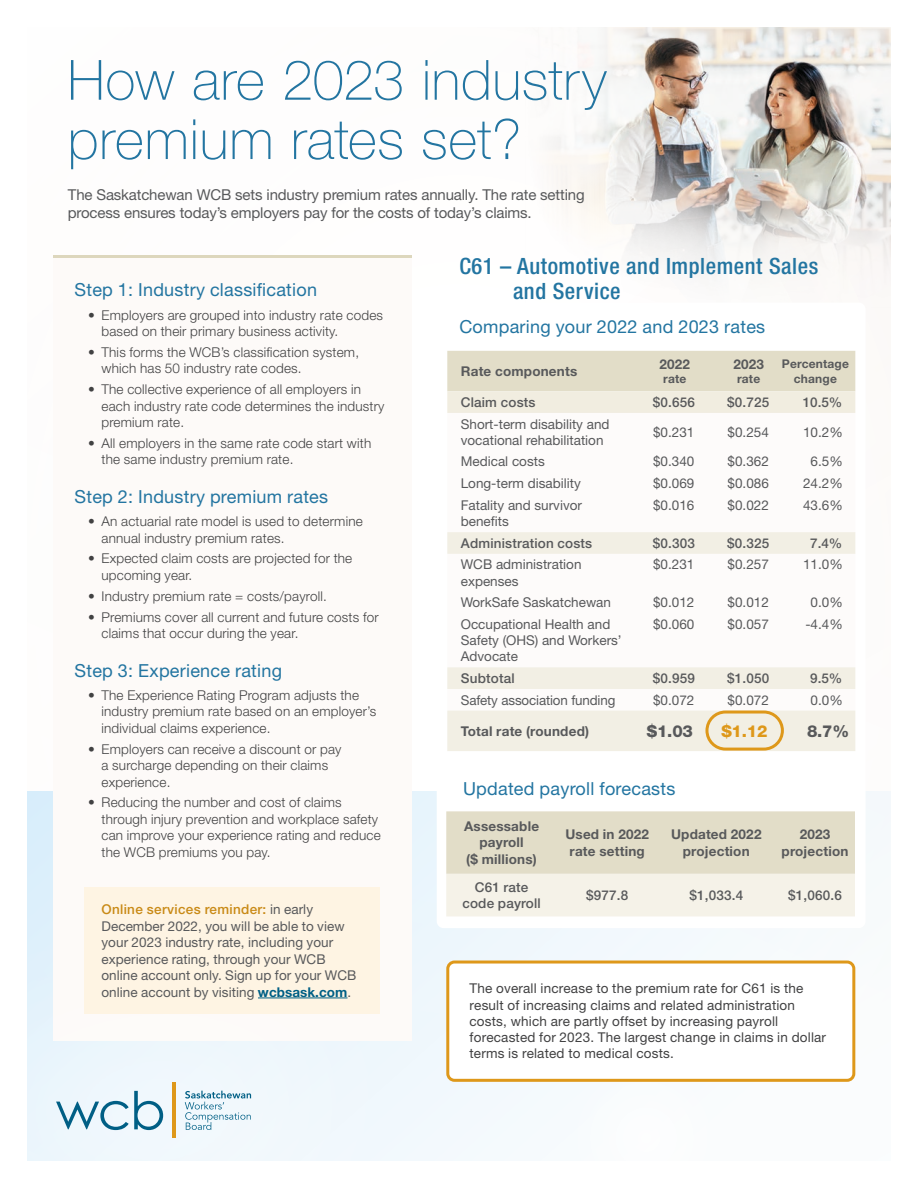
<style>
.page{position:relative;width:918px;height:1188px;background:#fff}
.page>*{position:absolute;margin:0;border:0;box-sizing:border-box;transform-origin:0 0}
.t1{font:100 55.5px/59.4px "Helvetica Neue LT Std";letter-spacing:.01em;color:#2375a1}
.t2{font:500 condensed 22.5px/25.5px "Helvetica Neue LT Std";letter-spacing:.025em;color:#2375a1}
.Steps{font:18px "Helvetica Neue LT Std";letter-spacing:.015em;color:#2375a1}
.Rate___2022{font:800 16.5px "Helvetica Neue LT Std";color:#58595b}
.Rate___2023{font:800 16.5px "Helvetica Neue LT Std";color:#de981a}
.Rate{font:800 16.5px "Helvetica Neue LT Std";color:#58595b}
.t3{font:15px/18px "Helvetica Neue LT Std";letter-spacing:-.01em;color:#58595b}
.t4{font:300 13.5px/16.5px "Helvetica Neue LT Std";letter-spacing:.015em;color:#414142}
.Table_copy{font:13.5px/16.5px "Helvetica Neue LT Std";color:#58595b}
.Rate_code_explanatio{font:13.5px/16.2px "Helvetica Neue LT Std";letter-spacing:.015em;color:#414142}
.Table_title{font:700 13.5px/16.2px "Helvetica Neue LT Std";letter-spacing:.015em;color:#58595b;text-align:center}
.Table_title_2{font:500 13.5px/16.2px "Helvetica Neue LT Std";letter-spacing:.015em;color:#58595b;text-align:center}
.Table_title-2{font:500 13.5px "Helvetica Neue LT Std";color:#58595b}
.Table_title-3{font:700 12px/14.4px "Helvetica Neue LT Std";letter-spacing:.015em;color:#58595b;text-align:center}
.s1{font-weight:500;color:#c98a16}
.s2{font-weight:700;color:#005f85}
</style>
<div class="page">
<img style="left:549px;top:27px;width:342px;height:256px">
<svg style="left:27px;top:792px;width:864px;height:369px;fill:#f6fafd"></svg>
<div style="left:53px;top:258px;width:358px;height:783px;background:#fdfaf8"></div>
<hr style="left:53px;top:255px;width:358px;height:3px;background:#ddd7bd">
<svg style="left:565px;top:1082px;width:162px;height:79px"></svg>
<div style="left:0;top:884px;width:451px;height:304px;background:#fff;opacity:.5"></div>
<svg style="left:56px;top:1091px;width:107px;height:39px"></svg>
<svg style="left:185px;top:1091px;width:66px;height:39px"></svg>
<hr style="left:173px;top:1083px;width:3px;height:55px;background:#de981a">
<div style="left:84px;top:887px;width:296px;height:127px;background:#fef4e3"></div>
<hr style="left:258px;top:998px;width:90px;height:1px;background:#005f85">
<div style="left:437px;top:303px;width:429px;height:625px;background:#fff;border-radius:7px"></div>
<svg style="left:447px;top:351px;width:408px;height:62px;background:#e7e2d0"></svg>
<svg style="left:447px;top:532px;width:408px;height:219px"></svg>
<svg style="left:446px;top:811px;width:409px;height:105px;background:#e9e5d5"></svg>
<div style="left:448px;top:962px;width:406px;height:118px;background:#fff;border-radius:7px"></div>
<div style="left:446px;top:961px;width:409px;height:121px;border:3px solid #de981a;border-radius:7px"></div>
<div style="left:705px;top:711px;width:79px;height:40px;border:3px solid #de981a;border-radius:19px"></div>
<h1 class="t1" style="left:68px;top:50px;width:541px">How are 2023 industry premium rates set?</h1>
<p class="t3" style="left:68px;top:185px;width:518px">The Saskatchewan WCB sets industry premium rates annually. The rate setting process ensures today’s employers pay for the costs of today’s claims.</p>
<h3 class="Steps" style="left:75px;top:279px;width:244px">Step 1: Industry classification</h3>
<p class="t4" style="left:102px;top:306px;width:283px;text-indent:-14px">• Employers are grouped into industry rate codes based on their primary business activity.</p>
<p class="t4" style="left:102px;top:343px;width:259px;text-indent:-14px">• This forms the WCB’s classification system, which has 50 industry rate codes.</p>
<p class="t4" style="left:102px;top:381px;width:284px;text-indent:-14px">• The collective experience of all employers in each industry rate code determines the industry premium rate.</p>
<p class="t4" style="left:102px;top:435px;width:271px;text-indent:-14px">• All employers in the same rate code start with the same industry premium rate.</p>
<h3 class="Steps" style="left:75px;top:486px;width:255px">Step 2: Industry premium rates</h3>
<p class="t4" style="left:102px;top:513px;width:263px;text-indent:-14px">• An actuarial rate model is used to determine annual industry premium rates.</p>
<p class="t4" style="left:102px;top:550px;width:252px;text-indent:-14px">• Expected claim costs are projected for the upcoming year.</p>
<p class="t4" style="left:88px;top:587px;width:240px">• Industry premium rate = costs/payroll.</p>
<p class="t4" style="left:102px;top:608px;width:279px;text-indent:-14px">• Premiums cover all current and future costs for claims that occur during the year.</p>
<h3 class="Steps" style="left:75px;top:659px;width:209px">Step 3: Experience rating</h3>
<p class="t4" style="left:102px;top:686px;width:276px;text-indent:-14px">• The Experience Rating Program adjusts the industry premium rate based on an employer’s individual claims experience.</p>
<p class="t4" style="left:102px;top:740px;width:242px;text-indent:-14px">• Employers can receive a discount or pay a surcharge depending on their claims experience.</p>
<p class="t4" style="left:102px;top:794px;width:281px;text-indent:-14px">• Reducing the number and cost of claims through injury prevention and workplace safety can improve your experience rating and reduce the WCB premiums you pay.</p>
<p class="Table_copy" style="left:102px;top:901px;width:257px"><span class="s1">Online services reminder:</span> in early December 2022, you will be able to view your 2023 industry rate, including your experience rating, through your WCB online account only. Sign up for your WCB online account by visiting <span class="s2">wcbsask.com</span>.</p>
<p class="t2" style="left:513px;top:253px;width:307px;text-indent:-54px">C61 – Automotive and Implement Sales and Service</p>
<p class="Steps" style="left:459px;top:316px;width:307px">Comparing your 2022 and 2023 rates</p>
<p class="Table_title" style="left:461px;top:363px;width:118px">Rate components</p>
<p class="Table_title" style="left:660px;top:355px;width:32px">2022</p>
<p class="Table_title-3" style="left:663px;top:371px;width:25px">rate</p>
<p class="Table_title" style="left:733px;top:355px;width:32px">2023</p>
<p class="Table_title-3" style="left:737px;top:371px;width:25px">rate</p>
<p class="Table_title-3" style="left:782px;top:356px;width:69px">Percentage change</p>
<p class="Table_title_2" style="left:461px;top:394px;width:76px">Claim costs</p>
<p class="Table_title_2" style="left:653px;top:394px;width:44px">$0.656</p>
<p class="Table_title_2" style="left:727px;top:394px;width:44px">$0.725</p>
<p class="Table_title-2" style="left:803px;top:394px;width:41px">10.5%</p>
<p class="Table_copy" style="left:461px;top:416px;width:150px">Short-term disability and vocational rehabilitation</p>
<p class="Table_copy" style="left:653px;top:423px;width:43px">$0.231</p>
<p class="Table_copy" style="left:728px;top:423px;width:43px">$0.254</p>
<p class="Table_copy" style="left:803px;top:423px;width:41px">10.2%</p>
<p class="Table_copy" style="left:461px;top:453px;width:86px">Medical costs</p>
<p class="Table_copy" style="left:653px;top:453px;width:43px">$0.340</p>
<p class="Table_copy" style="left:728px;top:453px;width:43px">$0.362</p>
<p class="Table_copy" style="left:811px;top:453px;width:34px">6.5%</p>
<p class="Table_copy" style="left:461px;top:475px;width:122px">Long-term disability</p>
<p class="Table_copy" style="left:653px;top:475px;width:43px">$0.069</p>
<p class="Table_copy" style="left:728px;top:475px;width:43px">$0.086</p>
<p class="Table_copy" style="left:803px;top:475px;width:41px">24.2%</p>
<p class="Table_copy" style="left:461px;top:497px;width:123px">Fatality and survivor benefits</p>
<p class="Table_copy" style="left:653px;top:497px;width:43px">$0.016</p>
<p class="Table_copy" style="left:728px;top:497px;width:43px">$0.022</p>
<p class="Table_copy" style="left:803px;top:497px;width:41px">43.6%</p>
<p class="Table_title_2" style="left:461px;top:535px;width:133px">Administration costs</p>
<p class="Table_title_2" style="left:653px;top:535px;width:44px">$0.303</p>
<p class="Table_title_2" style="left:727px;top:535px;width:44px">$0.325</p>
<p class="Table_title-2" style="left:810px;top:535px;width:34px">7.4%</p>
<p class="Table_copy" style="left:461px;top:556px;width:122px">WCB administration expenses</p>
<p class="Table_copy" style="left:653px;top:556px;width:43px">$0.231</p>
<p class="Table_copy" style="left:728px;top:556px;width:43px">$0.257</p>
<p class="Table_copy" style="left:803px;top:556px;width:41px">11.0%</p>
<p class="Table_copy" style="left:461px;top:594px;width:152px">WorkSafe Saskatchewan</p>
<p class="Table_copy" style="left:653px;top:594px;width:43px">$0.012</p>
<p class="Table_copy" style="left:728px;top:594px;width:43px">$0.012</p>
<p class="Table_copy" style="left:811px;top:594px;width:34px">0.0%</p>
<p class="Table_copy" style="left:461px;top:616px;width:162px">Occupational Health and<br>Safety (OHS) and Workers’<br>Advocate</p>
<p class="Table_copy" style="left:653px;top:616px;width:43px">$0.060</p>
<p class="Table_copy" style="left:728px;top:616px;width:43px">$0.057</p>
<p class="Table_copy" style="left:805px;top:616px;width:39px">-4.4%</p>
<p class="Table_title_2" style="left:461px;top:670px;width:55px">Subtotal</p>
<p class="Table_title_2" style="left:653px;top:670px;width:44px">$0.959</p>
<p class="Table_title_2" style="left:727px;top:670px;width:44px">$1.050</p>
<p class="Table_title-2" style="left:810px;top:670px;width:34px">9.5%</p>
<p class="Table_copy" style="left:461px;top:691px;width:156px">Safety association funding</p>
<p class="Table_copy" style="left:653px;top:691px;width:43px">$0.072</p>
<p class="Table_copy" style="left:728px;top:691px;width:43px">$0.072</p>
<p class="Table_copy" style="left:811px;top:691px;width:34px">0.0%</p>
<p class="Table_title" style="left:461px;top:722px;width:130px">Total rate (rounded)</p>
<p class="Rate___2022" style="left:647px;top:721px;width:48px">$1.03</p>
<p class="Rate___2023" style="left:721px;top:721px;width:48px">$1.12</p>
<p class="Rate" style="left:807px;top:721px;width:44px">8.7%</p>
<p class="Steps" style="left:463px;top:778px;width:214px">Updated payroll forecasts</p>
<p class="Table_title" style="left:464px;top:818px;width:76px">Assessable payroll<br>($ millions)</p>
<p class="Table_title" style="left:565px;top:826px;width:85px">Used in 2022 rate setting</p>
<p class="Table_title" style="left:671px;top:826px;width:92px">Updated 2022 projection</p>
<p class="Table_title" style="left:782px;top:826px;width:68px">2023 projection</p>
<p class="Table_title_2" style="left:462px;top:879px;width:80px">C61 rate code payroll</p>
<p class="Table_title_2" style="left:586px;top:887px;width:44px">$977.8</p>
<p class="Table_title_2" style="left:689px;top:887px;width:55px">$1,033.4</p>
<p class="Table_title_2" style="left:788px;top:887px;width:55px">$1,060.6</p>
<p class="Rate_code_explanatio" style="left:470px;top:980px;width:358px">The overall increase to the premium rate for C61 is the result of increasing claims and related administration costs, which are partly offset by increasing payroll forecasted for 2023. The largest change in claims in dollar terms is related to medical costs.</p>
</div>
